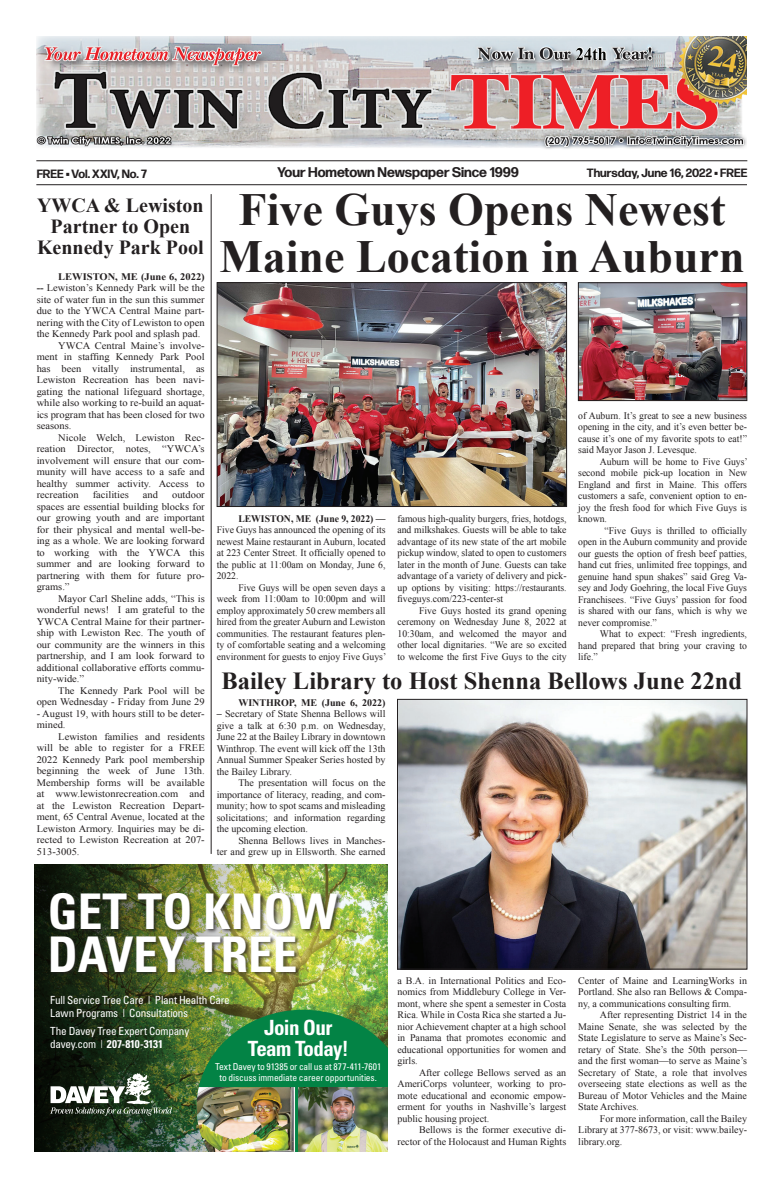
<style>
.page{position:relative;width:783px;height:1188px;background:#fff}
.page>*{position:absolute;margin:0;border:0;box-sizing:border-box;transform-origin:0 0}
.t1{font:700 condensed 49.2px/42.6px "Univers";color:#fff}
.t2{font:700 46px/47px "Times New Roman";color:#231f20;text-align:center}
.t3{font:700 24.5px "Times New Roman";color:#231f20}
.t4{font:700 condensed 21px/21px "Univers";letter-spacing:-.03em;color:#fff;text-align:center}
.t5{font:700 20px/21px "Times New Roman";color:#231f20;text-align:center}
.t6{font:700 14px "Forma DJR Deck";color:#231f20}
.t7{font:700 12px "Forma DJR Deck";color:#231f20}
.t8{font:condensed 11.2px/13.3px "Univers";letter-spacing:-.025em;color:#fff}
.t9{font:10px/11.5px "Times New Roman";color:#231f20;text-align:justify}
.t10{font:10px/11.5px "Times New Roman";color:#231f20;text-align:justify;scale:1.05 1}
.t11{font:700 10px "Times New Roman";color:#231f20}
.t12{font:700 10px "Times New Roman";color:#231f20;scale:1.05 1}
.t13{font:condensed 9.5px/11.5px "Univers";letter-spacing:-.015em;color:#fff;text-align:center}
.s1{font-weight:700}
.s2{font-weight:300}
</style>
<div class="page">
<img style="left:36px;top:37px;width:711px;height:112px">
<hr style="left:36px;top:184px;width:711px;height:1px;background:#231f20">
<hr style="left:36px;top:161px;width:711px;height:1px;background:#231f20">
<img style="left:580px;top:284px;width:165px;height:115px">
<div style="left:578px;top:282px;width:169px;height:119px;border:1px solid #231f20"></div>
<img style="left:219px;top:284px;width:346px;height:221px">
<div style="left:217px;top:282px;width:350px;height:225px;border:1px solid #231f20"></div>
<hr style="left:211px;top:194px;width:1px;height:660px;background:#231f20">
<img style="left:271px;top:864px;width:116px;height:146px">
<img style="left:34px;top:864px;width:237px;height:288px">
<svg style="left:50px;top:1073px;width:122px;height:43px"></svg>
<div style="left:49px;top:892px;width:294px;height:85px;background:#231f20;opacity:.75"></div>
<svg style="left:197px;top:1010px;width:190px;height:142px;background:#188442"></svg>
<img style="left:197px;top:1087px;width:98px;height:65px">
<img style="left:298px;top:1087px;width:89px;height:65px">
<img style="left:399px;top:701px;width:346px;height:266px">
<div style="left:397px;top:699px;width:350px;height:270px;border:1px solid #231f20"></div>
<p class="t7" style="left:37px;top:166px;width:112px">FREE • Vol. XXIV, No. 7</p>
<h3 class="t6" style="left:278px;top:163px;width:243px">Your Hometown Newspaper Since 1999</h3>
<p class="t7" style="left:587px;top:165px;width:162px">Thursday, June 16, 2022 • FREE</p>
<h2 class="t2" style="left:219px;top:185px;width:527px">Five Guys Opens Newest<br>Maine Location in Auburn</h2>
<h3 class="t5" style="left:37px;top:194px;width:168px">YWCA &amp; Lewiston<br>Partner to Open<br>Kennedy Park Pool</h3>
<p class="t12" style="left:58px;top:270px;width:141px">LEWISTON, ME (June 6, 2022)</p>
<p class="t10" style="left:37px;top:282px;width:162px"><span class="s1">--</span> Lewiston’s Kennedy Park will be the</p>
<p class="t10" style="left:37px;top:294px;width:162px">site of water fun in the sun this summer</p>
<p class="t10" style="left:37px;top:305px;width:162px">due to the YWCA Central Maine part-</p>
<p class="t10" style="left:37px;top:317px;width:162px">nering with the City of Lewiston to open</p>
<p class="t10" style="left:37px;top:328px;width:157px">the Kennedy Park pool and splash pad.</p>
<p class="t10" style="left:58px;top:340px;width:141px">YWCA Central Maine’s involve-</p>
<p class="t10" style="left:37px;top:351px;width:162px">ment in staffing Kennedy Park Pool</p>
<p class="t10" style="left:37px;top:363px;width:162px">has been vitally instrumental, as</p>
<p class="t10" style="left:37px;top:374px;width:162px">Lewiston Recreation has been navi-</p>
<p class="t10" style="left:37px;top:386px;width:162px">gating the national lifeguard shortage,</p>
<p class="t10" style="left:37px;top:397px;width:162px">while also working to re-build an aquat-</p>
<p class="t10" style="left:37px;top:409px;width:162px">ics program that has been closed for two</p>
<p class="t10" style="left:37px;top:420px;width:35px">seasons.</p>
<p class="t10" style="left:58px;top:432px;width:141px">Nicole Welch, Lewiston Rec-</p>
<p class="t10" style="left:37px;top:443px;width:162px">reation Director, notes, “YWCA’s</p>
<p class="t10" style="left:37px;top:455px;width:162px">involvement will ensure that our com-</p>
<p class="t10" style="left:37px;top:466px;width:162px">munity will have access to a safe and</p>
<p class="t10" style="left:37px;top:478px;width:162px">healthy summer activity. Access to</p>
<p class="t10" style="left:37px;top:489px;width:41px">recreation</p>
<p class="t10" style="left:93px;top:489px;width:36px">facilities</p>
<p class="t10" style="left:143px;top:489px;width:16px">and</p>
<p class="t9" style="left:578px;top:410px;width:170px">of Auburn. It’s great to see a new business opening in the city, and it’s even better be&shy;cause it’s one of my favorite spots to eat!” said Mayor Jason J. Levesque.</p>
<p class="t9" style="left:578px;top:456px;width:171px;text-indent:22px">Auburn will be home to Five Guys’ second mobile pick-up location in New England and first in Maine. This offers customers a safe, convenient option to en&shy;joy the fresh food for which Five Guys is known.</p>
<p class="t9" style="left:578px;top:525px;width:170px;text-indent:26px">“Five Guys is thrilled to officially open in the Auburn community and provide our guests the option of fresh beef patties, hand cut fries, unlimited free toppings, and genuine hand spun shakes” said Greg Va&shy;sey and Jody Goehring, the local Five Guys Franchisees. “Five Guys’ passion for food is shared with our fans, which is why we never compromise.”</p>
<p class="t9" style="left:578px;top:628px;width:170px;text-indent:22px">What to expect: “Fresh ingredients, hand prepared that bring your craving to life.”</p>
<h3 class="t3" style="left:222px;top:663px;width:522px">Bailey Library to Host Shenna Bellows June 22nd</h3>
<p class="t11" style="left:238px;top:696px;width:149px">WINTHROP, ME (June 6, 2022)</p>
<p class="t9" style="left:217px;top:708px;width:170px"><span class="s1">–</span> Secretary of State Shenna Bellows will give a talk at 6:30 p.m. on Wednesday, June 22 at the Bailey Library in downtown Winthrop. The event will kick off the 13th Annual Summer Speaker Series hosted by the Bailey Library.</p>
<p class="t9" style="left:217px;top:777px;width:170px;text-indent:22px">The presentation will focus on the importance of literacy, reading, and com&shy;munity; how to spot scams and misleading solicitations; and information regarding the upcoming election.</p>
<p class="t9" style="left:217px;top:835px;width:170px;text-align:right">Shenna Bellows lives in Manches-<br>ter and grew up in Ellsworth. She earned</p>
<p class="t10" style="left:37px;top:489px;width:162px;text-indent:135px">outdoor spaces are essential building blocks for our growing youth and are important for their physical and mental well-be&shy;ing as a whole. We are looking forward to working with the YWCA this summer and are looking forward to partnering with them for future pro&shy;grams.”</p>
<p class="t10" style="left:37px;top:593px;width:162px;text-indent:22px">Mayor Carl Sheline adds, “This is wonderful news! I am grateful to the YWCA Central Maine for their partner&shy;ship with Lewiston Rec. The youth of our community are the winners in this partnership, and I am look forward to additional collaborative efforts commu&shy;nity-wide.”</p>
<p class="t10" style="left:37px;top:685px;width:162px;text-align:right">The Kennedy Park Pool will be open Wednesday - Friday from June 29</p>
<p class="t10" style="left:37px;top:708px;width:162px">- August 19, with hours still to be deter&shy;mined.</p>
<p class="t10" style="left:37px;top:731px;width:162px;text-indent:22px">Lewiston families and residents will be able to register for a FREE 2022 Kennedy Park pool membership beginning the week of June 13th.<br>Membership forms will be available at www.lewistonrecreation.com and at the Lewiston Recreation Depart&shy;ment, 65 Central Avenue, located at the Lewiston Armory. Inquiries may be di&shy;rected to Lewiston Recreation at 207- 513-3005.</p>
<p class="t9" style="left:397px;top:512px;width:171px">famous high-quality burgers, fries, hotdogs, and milkshakes. Guests will be able to take advantage of its new state of the art mobile pickup window, slated to open to customers later in the month of June. Guests can take advantage of a variety of delivery and pick&shy;up options by visiting: https://restaurants. fiveguys.com/223-center-st</p>
<p class="t9" style="left:397px;top:604px;width:171px;text-indent:22px">Five Guys hosted its grand opening ceremony on Wednesday June 8, 2022 at 10:30am, and welcomed the mayor and other local dignitaries. “We are so excited to welcome the first Five Guys to the city</p>
<p class="t11" style="left:238px;top:511px;width:149px">LEWISTON, ME (June 9, 2022) —</p>
<p class="t9" style="left:217px;top:524px;width:170px">Five Guys has announced the opening of its newest Maine restaurant in Auburn, located at 223 Center Street. It officially opened to the public at 11:00am on Monday, June 6, 2022.</p>
<p class="t9" style="left:217px;top:581px;width:171px;text-indent:22px">Five Guys will be open seven days a week from 11:00am to 10:00pm and will employ approximately 50 crew members all hired from the greater Auburn and Lewiston communities. The restaurant features plen&shy;ty of comfortable seating and a welcoming environment for guests to enjoy Five Guys’</p>
<h1 class="t1" style="left:48px;top:889px;width:291px">GET TO KNOW<br>DAVEY TREE</h1>
<p class="t8" style="left:50px;top:993px;width:181px">Full Service Tree Care | Plant Health Care<br>Lawn Programs | Consultations</p>
<p class="t8" style="left:50px;top:1024px;width:141px">The Davey Tree Expert Company davey.com <span class="s2">|</span> <span class="s1">207-810-3131</span></p>
<h3 class="t4" style="left:248px;top:1017px;width:103px">Join Our<br>Team Today!</h3>
<p class="t13" style="left:215px;top:1060px;width:168px">Text Davey to 91385 or call us at 877-411-7601 to discuss immediate career opportunities.</p>
<p class="t9" style="left:398px;top:975px;width:170px">a B.A. in International Politics and Eco&shy;nomics from Middlebury College in Ver&shy;mont, where she spent a semester in Costa Rica. While in Costa Rica she started a Ju&shy;nior Achievement chapter at a high school in Panama that promotes economic and educational opportunities for women and girls.</p>
<p class="t9" style="left:398px;top:1067px;width:170px;text-indent:22px">After college Bellows served as an AmeriCorps volunteer, working to pro&shy;mote educational and economic empow&shy;erment for youths in Nashville’s largest public housing project.</p>
<p class="t9" style="left:398px;top:1124px;width:170px;text-align:right">Bellows is the former executive di&shy;rector of the Holocaust and Human Rights</p>
<p class="t9" style="left:578px;top:975px;width:170px">Center of Maine and LearningWorks in Portland. She also ran Bellows &amp; Compa&shy;ny, a communications consulting firm.</p>
<p class="t9" style="left:578px;top:1009px;width:170px;text-indent:22px">After representing District 14 in the Maine Senate, she was selected by the State Legislature to serve as Maine’s Sec&shy;retary of State. She’s the 50th person— and the first woman—to serve as Maine’s Secretary of State, a role that involves overseeing state elections as well as the Bureau of Motor Vehicles and the Maine State Archives.</p>
<p class="t9" style="left:578px;top:1113px;width:170px;text-indent:22px">For more information, call the Bailey Library at 377-8673, or visit: www.bailey&shy;library.org.</p>
</div>
